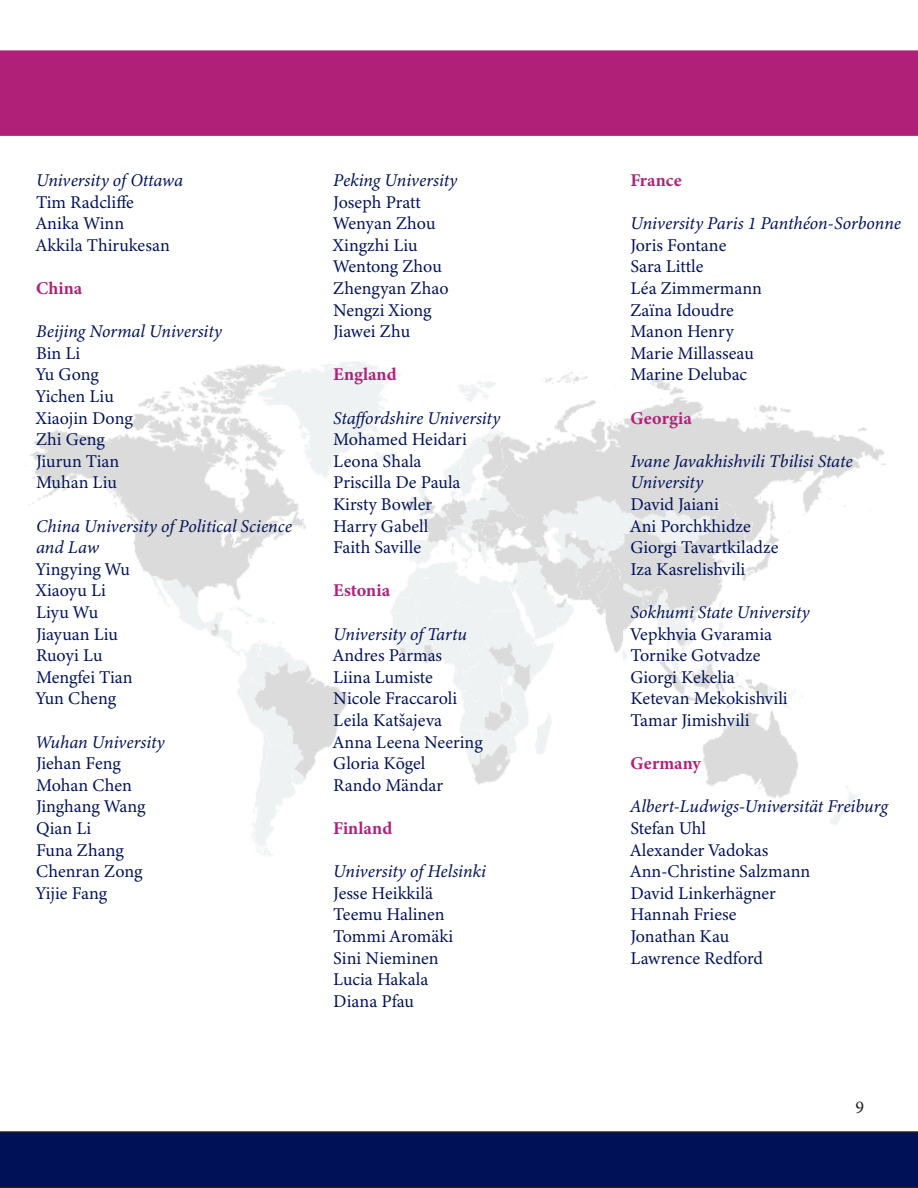
<style>
.page{position:relative;width:918px;height:1188px;background:#fff}
.page>*{position:absolute;margin:0;border:0;box-sizing:border-box;transform-origin:0 0}
.Paragraph_Style_1{font:18px "Minion 3";color:#001158}
.Paragraph_Style_1-2{font:italic 18px/21.6px "Minion 3";color:#001158}
.Paragraph_Style_1-3{font:700 18px "Minion 3";color:#b02079}
.t1{font:18px "Minion Pro";color:#231f20}
</style>
<div class="page">
<img style="left:26px;top:362px;width:860px;height:494px">
<div style="left:0;top:50px;width:918px;height:86px;background:#b02079"></div>
<svg style="left:0;top:1131px;width:918px;height:57px;background:#031255"></svg>
<p class="Paragraph_Style_1-2" style="left:36px;top:169px;width:148px">University of Ottawa</p>
<p class="Paragraph_Style_1" style="left:36px;top:189px;width:100px">Tim Radcliffe</p>
<p class="Paragraph_Style_1" style="left:36px;top:211px;width:90px">Anika Winn</p>
<p class="Paragraph_Style_1" style="left:36px;top:233px;width:135px">Akkila Thirukesan</p>
<p class="Paragraph_Style_1-3" style="left:36px;top:276px;width:48px">China</p>
<p class="Paragraph_Style_1-2" style="left:36px;top:321px;width:188px">Beijing Normal University</p>
<p class="Paragraph_Style_1" style="left:36px;top:341px;width:46px">Bin Li</p>
<p class="Paragraph_Style_1" style="left:36px;top:362px;width:64px">Yu Gong</p>
<p class="Paragraph_Style_1" style="left:36px;top:384px;width:79px">Yichen Liu</p>
<p class="Paragraph_Style_1" style="left:36px;top:405px;width:98px">Xiaojin Dong</p>
<p class="Paragraph_Style_1" style="left:36px;top:427px;width:70px">Zhi Geng</p>
<p class="Paragraph_Style_1" style="left:36px;top:449px;width:85px">Jiurun Tian</p>
<p class="Paragraph_Style_1" style="left:36px;top:470px;width:83px">Muhan Liu</p>
<p class="Paragraph_Style_1-2" style="left:36px;top:515px;width:258px">China University of Political Science and Law</p>
<p class="Paragraph_Style_1" style="left:36px;top:557px;width:96px">Yingying Wu</p>
<p class="Paragraph_Style_1" style="left:36px;top:578px;width:71px">Xiaoyu Li</p>
<p class="Paragraph_Style_1" style="left:36px;top:600px;width:64px">Liyu Wu</p>
<p class="Paragraph_Style_1" style="left:36px;top:621px;width:84px">Jiayuan Liu</p>
<p class="Paragraph_Style_1" style="left:36px;top:643px;width:68px">Ruoyi Lu</p>
<p class="Paragraph_Style_1" style="left:36px;top:665px;width:98px">Mengfei Tian</p>
<p class="Paragraph_Style_1" style="left:36px;top:686px;width:82px">Yun Cheng</p>
<p class="Paragraph_Style_1-2" style="left:36px;top:731px;width:130px">Wuhan University</p>
<p class="Paragraph_Style_1" style="left:36px;top:751px;width:86px">Jiehan Feng</p>
<p class="Paragraph_Style_1" style="left:36px;top:773px;width:98px">Mohan Chen</p>
<p class="Paragraph_Style_1" style="left:36px;top:794px;width:111px">Jinghang Wang</p>
<p class="Paragraph_Style_1" style="left:36px;top:816px;width:57px">Qian Li</p>
<p class="Paragraph_Style_1" style="left:36px;top:837px;width:89px">Funa Zhang</p>
<p class="Paragraph_Style_1" style="left:36px;top:859px;width:108px">Chenran Zong</p>
<p class="Paragraph_Style_1" style="left:36px;top:881px;width:73px">Yijie Fang</p>
<p class="Paragraph_Style_1-2" style="left:333px;top:169px;width:126px">Peking University</p>
<p class="Paragraph_Style_1" style="left:333px;top:189px;width:89px">Joseph Pratt</p>
<p class="Paragraph_Style_1" style="left:333px;top:211px;width:104px">Wenyan Zhou</p>
<p class="Paragraph_Style_1" style="left:333px;top:233px;width:86px">Xingzhi Liu</p>
<p class="Paragraph_Style_1" style="left:333px;top:254px;width:110px">Wentong Zhou</p>
<p class="Paragraph_Style_1" style="left:333px;top:276px;width:117px">Zhengyan Zhao</p>
<p class="Paragraph_Style_1" style="left:333px;top:297px;width:100px">Nengzi Xiong</p>
<p class="Paragraph_Style_1" style="left:333px;top:319px;width:79px">Jiawei Zhu</p>
<p class="Paragraph_Style_1-3" style="left:333px;top:362px;width:65px">England</p>
<p class="Paragraph_Style_1-2" style="left:333px;top:407px;width:169px">Staffordshire University</p>
<p class="Paragraph_Style_1" style="left:333px;top:427px;width:135px">Mohamed Heidari</p>
<p class="Paragraph_Style_1" style="left:333px;top:449px;width:90px">Leona Shala</p>
<p class="Paragraph_Style_1" style="left:333px;top:470px;width:129px">Priscilla De Paula</p>
<p class="Paragraph_Style_1" style="left:333px;top:492px;width:100px">Kirsty Bowler</p>
<p class="Paragraph_Style_1" style="left:333px;top:513px;width:97px">Harry Gabell</p>
<p class="Paragraph_Style_1" style="left:333px;top:535px;width:89px">Faith Saville</p>
<p class="Paragraph_Style_1-3" style="left:333px;top:578px;width:58px">Estonia</p>
<p class="Paragraph_Style_1-2" style="left:333px;top:623px;width:135px">University of Tartu</p>
<p class="Paragraph_Style_1" style="left:333px;top:643px;width:111px">Andres Parmas</p>
<p class="Paragraph_Style_1" style="left:333px;top:665px;width:101px">Liina Lumiste</p>
<p class="Paragraph_Style_1" style="left:333px;top:686px;width:126px">Nicole Fraccaroli</p>
<p class="Paragraph_Style_1" style="left:333px;top:708px;width:111px">Leila Katšajeva</p>
<p class="Paragraph_Style_1" style="left:333px;top:729px;width:151px">Anna Leena Neering</p>
<p class="Paragraph_Style_1" style="left:333px;top:751px;width:94px">Gloria Kõgel</p>
<p class="Paragraph_Style_1" style="left:333px;top:773px;width:111px">Rando Mändar</p>
<p class="Paragraph_Style_1-3" style="left:333px;top:816px;width:61px">Finland</p>
<p class="Paragraph_Style_1-2" style="left:333px;top:861px;width:154px">University of Helsinki</p>
<p class="Paragraph_Style_1" style="left:333px;top:881px;width:101px">Jesse Heikkilä</p>
<p class="Paragraph_Style_1" style="left:333px;top:902px;width:113px">Teemu Halinen</p>
<p class="Paragraph_Style_1" style="left:333px;top:924px;width:122px">Tommi Aromäki</p>
<p class="Paragraph_Style_1" style="left:333px;top:945px;width:107px">Sini Nieminen</p>
<p class="Paragraph_Style_1" style="left:333px;top:967px;width:97px">Lucia Hakala</p>
<p class="Paragraph_Style_1" style="left:333px;top:989px;width:82px">Diana Pfau</p>
<p class="Paragraph_Style_1-3" style="left:630px;top:168px;width:53px">France</p>
<p class="Paragraph_Style_1-2" style="left:630px;top:213px;width:272px">University Paris 1 Panthéon-Sorbonne</p>
<p class="Paragraph_Style_1" style="left:630px;top:233px;width:98px">Joris Fontane</p>
<p class="Paragraph_Style_1" style="left:630px;top:254px;width:75px">Sara Little</p>
<p class="Paragraph_Style_1" style="left:630px;top:276px;width:133px">Léa Zimmermann</p>
<p class="Paragraph_Style_1" style="left:630px;top:297px;width:105px">Zaïna Idoudre</p>
<p class="Paragraph_Style_1" style="left:630px;top:319px;width:105px">Manon Henry</p>
<p class="Paragraph_Style_1" style="left:630px;top:341px;width:125px">Marie Millasseau</p>
<p class="Paragraph_Style_1" style="left:630px;top:362px;width:118px">Marine Delubac</p>
<p class="Paragraph_Style_1-3" style="left:630px;top:405px;width:63px">Georgia</p>
<p class="Paragraph_Style_1-2" style="left:630px;top:450px;width:224px">Ivane Javakhishvili Tbilisi State<br>University</p>
<p class="Paragraph_Style_1" style="left:630px;top:492px;width:90px">David Jaiani</p>
<p class="Paragraph_Style_1" style="left:630px;top:513px;width:122px">Ani Porchkhidze</p>
<p class="Paragraph_Style_1" style="left:630px;top:535px;width:150px">Giorgi Tavartkiladze</p>
<p class="Paragraph_Style_1" style="left:630px;top:557px;width:117px">Iza Kasrelishvili</p>
<p class="Paragraph_Style_1-2" style="left:630px;top:601px;width:181px">Sokhumi State University</p>
<p class="Paragraph_Style_1" style="left:630px;top:621px;width:143px">Vepkhvia Gvaramia</p>
<p class="Paragraph_Style_1" style="left:630px;top:643px;width:132px">Tornike Gotvadze</p>
<p class="Paragraph_Style_1" style="left:630px;top:665px;width:106px">Giorgi Kekelia</p>
<p class="Paragraph_Style_1" style="left:630px;top:686px;width:159px">Ketevan Mekokishvili</p>
<p class="Paragraph_Style_1" style="left:630px;top:708px;width:121px">Tamar Jimishvili</p>
<p class="Paragraph_Style_1-3" style="left:630px;top:751px;width:72px">Germany</p>
<p class="Paragraph_Style_1-2" style="left:630px;top:796px;width:259px">Albert-Ludwigs-Universität Freiburg</p>
<p class="Paragraph_Style_1" style="left:630px;top:816px;width:77px">Stefan Uhl</p>
<p class="Paragraph_Style_1" style="left:630px;top:837px;width:140px">Alexander Vadokas</p>
<p class="Paragraph_Style_1" style="left:630px;top:859px;width:182px">Ann-Christine Salzmann</p>
<p class="Paragraph_Style_1" style="left:630px;top:881px;width:147px">David Linkerhägner</p>
<p class="Paragraph_Style_1" style="left:630px;top:902px;width:108px">Hannah Friese</p>
<p class="Paragraph_Style_1" style="left:630px;top:924px;width:101px">Jonathan Kau</p>
<p class="Paragraph_Style_1" style="left:630px;top:945px;width:134px">Lawrence Redford</p>
<p class="t1" style="left:855px;top:1095px;width:10px">9</p>
</div>
